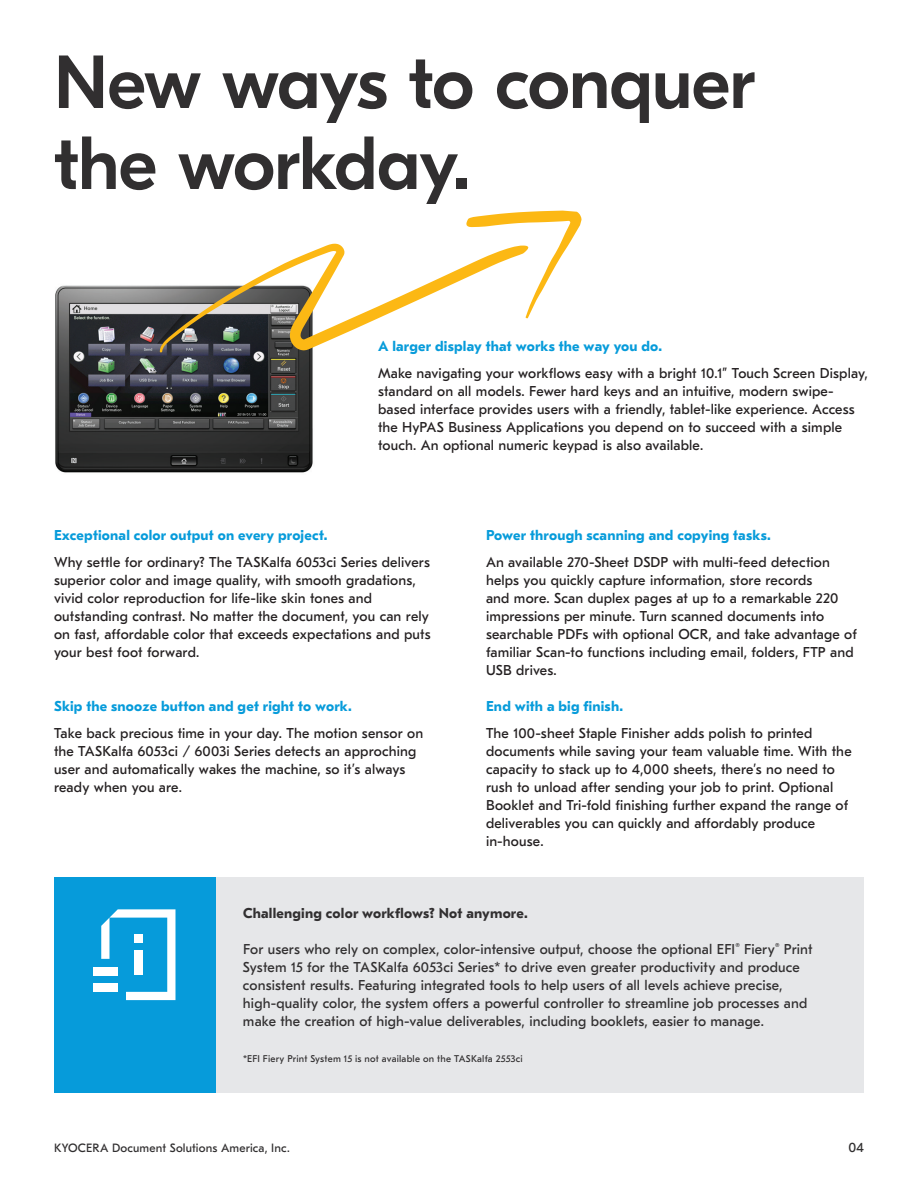
<style>
.page{position:relative;width:918px;height:1188px;background:#fff}
.page>*{position:absolute;margin:0;border:0;box-sizing:border-box;transform-origin:0 0}
.t1{font:500 75px/81px "GT Eesti Pro Display";letter-spacing:-.015em;color:#312f30}
.t2{font:14.25px/18px "GT Eesti Pro Text";letter-spacing:.01em;color:#231f20}
.t3{font:14.25px/18px "GT Eesti Pro Text";letter-spacing:.01em;color:#312f30}
.t4{font:700 14.25px "GT Eesti Pro Text";letter-spacing:.015em;color:#069bda}
.t5{font:700 14.25px "GT Eesti Pro Text";letter-spacing:.015em;color:#312f30}
.t6{font:13.5px "GT Eesti Pro Text";color:#312f30}
.t7{font:12px "GT Eesti Pro Text";letter-spacing:.01em;color:#312f30}
.t8{font:9.75px "GT Eesti Pro Text";letter-spacing:.02em;color:#312f30}
</style>
<div class="page">
<div style="left:216px;top:878px;width:648px;height:216px;background:#e6e7e9"></div>
<div style="left:54px;top:878px;width:162px;height:216px;background:#069bda"></div>
<div style="left:93px;top:967px;width:25px;height:8px;background:#fff"></div>
<div style="left:93px;top:984px;width:25px;height:8px;background:#fff"></div>
<svg style="left:101px;top:909px;width:75px;height:91px"></svg>
<img style="left:55px;top:285px;width:258px;height:188px">
<svg style="left:160px;top:211px;width:422px;height:142px"></svg>
<h1 class="t1" style="left:54px;top:44px;width:703px">New ways to conquer the workday.</h1>
<p class="t4" style="left:378px;top:338px;width:286px">A larger display that works the way you do.</p>
<p class="t2" style="left:378px;top:364px;width:491px">Make navigating your workflows easy with a bright 10.1” Touch Screen Display, standard on all models. Fewer hard keys and an intuitive, modern swipe&shy;based interface provides users with a friendly, tablet-like experience. Access the HyPAS Business Applications you depend on to succeed with a simple touch. An optional numeric keypad is also available.</p>
<p class="t4" style="left:54px;top:527px;width:275px">Exceptional color output on every project.</p>
<p class="t2" style="left:54px;top:553px;width:378px">Why settle for ordinary? The TASKalfa 6053ci Series delivers superior color and image quality, with smooth gradations, vivid color reproduction for life-like skin tones and outstanding contrast. No matter the document, you can rely on fast, affordable color that exceeds expectations and puts your best foot forward.</p>
<p class="t4" style="left:54px;top:698px;width:299px">Skip the snooze button and get right to work.</p>
<p class="t2" style="left:54px;top:724px;width:371px">Take back precious time in your day. The motion sensor on the TASKalfa 6053ci / 6003i Series detects an approching user and automatically wakes the machine, so it’s always ready when you are.</p>
<p class="t4" style="left:486px;top:527px;width:286px">Power through scanning and copying tasks.</p>
<p class="t2" style="left:486px;top:553px;width:372px">An available 270-Sheet DSDP with multi-feed detection helps you quickly capture information, store records<br>and more. Scan duplex pages at up to a remarkable 220 impressions per minute. Turn scanned documents into searchable PDFs with optional OCR, and take advantage of familiar Scan-to functions including email, folders, FTP and USB drives.</p>
<p class="t4" style="left:486px;top:698px;width:139px">End with a big finish.</p>
<p class="t2" style="left:486px;top:724px;width:367px">The 100-sheet Staple Finisher adds polish to printed documents while saving your team valuable time. With the capacity to stack up to 4,000 sheets, there’s no need to rush to unload after sending your job to print. Optional Booklet and Tri-fold finishing further expand the range of deliverables you can quickly and affordably produce in-house.</p>
<p class="t5" style="left:243px;top:905px;width:286px">Challenging color workflows? Not anymore.</p>
<p class="t3" style="left:243px;top:940px;width:571px">For users who rely on complex, color-intensive output, choose the optional EFI<sup>®</sup> Fiery<sup>®</sup> Print System 15 for the TASKalfa 6053ci Series* to drive even greater productivity and produce consistent results. Featuring integrated tools to help users of all levels achieve precise, high-quality color, the system offers a powerful controller to streamline job processes and make the creation of high-value deliverables, including booklets, easier to manage.</p>
<p class="t8" style="left:243px;top:1053px;width:281px">*EFI Fiery Print System 15 is not available on the TASKalfa 2553ci</p>
<p class="t7" style="left:54px;top:1141px;width:237px">KYOCERA Document Solutions America, Inc.</p>
<p class="t6" style="left:849px;top:1140px;width:17px">04</p>
</div>
